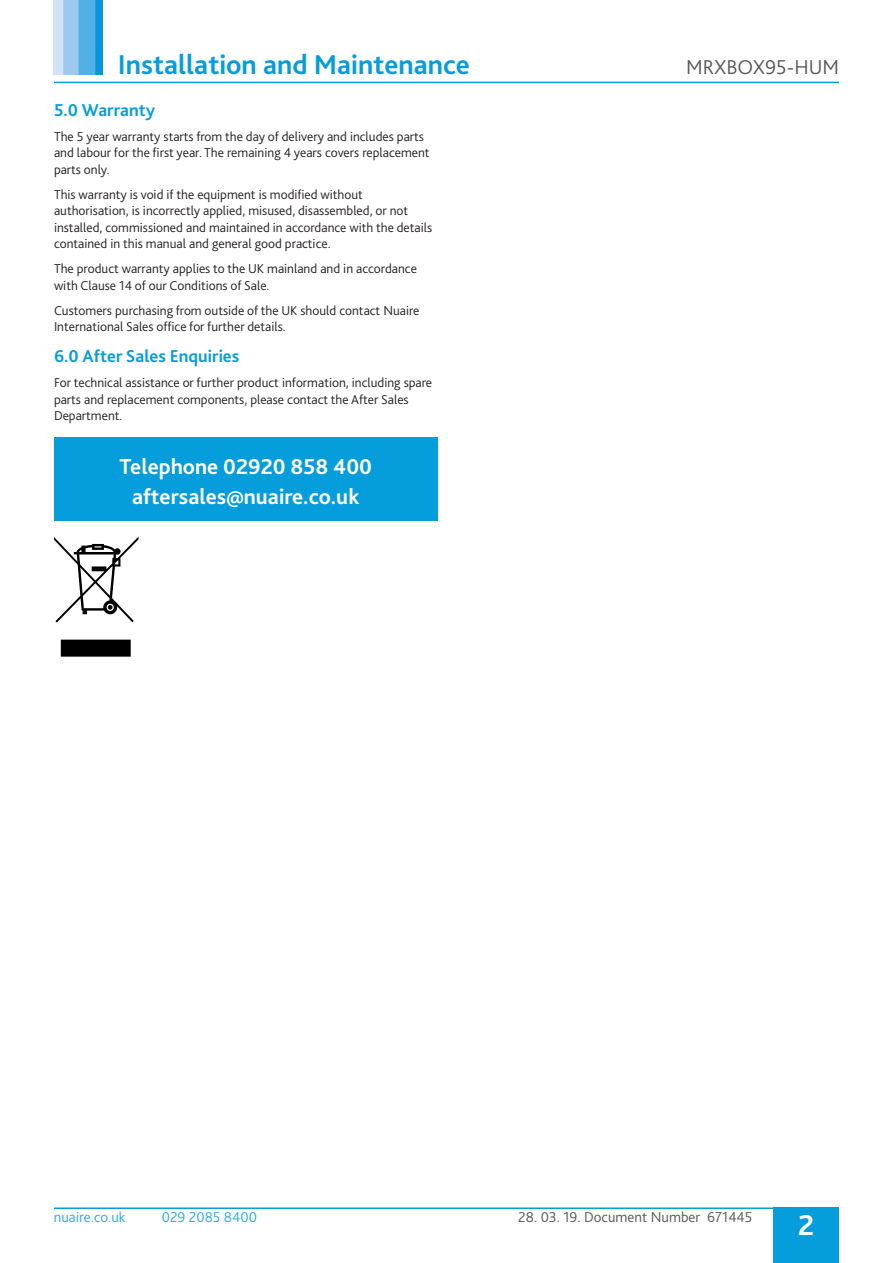
<style>
.page{position:relative;width:893px;height:1263px;background:#fff}
.page>*{position:absolute;margin:0;border:0;box-sizing:border-box;transform-origin:0 0}
.t1{font:700 30px "Bliss 2";color:#fff}
.t2{font:700 28.5px "Bliss 2";color:#069ddc}
.t3{font:700 22.5px/30px "Bliss 2";color:#fff;text-align:center}
.t4{font:300 21px "Bliss 2";color:#57585a}
.t5{font:700 18px "Bliss 2";color:#069ddc}
.t6{font:300 15px "Bliss 2";color:#57585a}
.t7{font:300 15px "Bliss 2";color:#30aae1}
.Text{font:300 13.5px/16.5px "Bliss 2";color:#231f20}
</style>
<div class="page">
<div style="left:773px;top:1208px;width:66px;height:55px;background:#069ddc"></div>
<img style="left:54px;top:0;width:49px;height:75px">
<hr style="left:54px;top:82px;width:785px;height:1px;background:#069ddc">
<hr style="left:54px;top:1207px;width:785px;height:2px;background:#069ddc">
<svg style="left:54px;top:537px;width:85px;height:120px"></svg>
<div style="left:54px;top:437px;width:383px;height:83px;background:#069ddc"></div>
<h2 class="t2" style="left:118px;top:47px;width:354px">Installation and Maintenance</h2>
<h3 class="t4" style="left:686px;top:54px;width:154px">MRXBOX95-HUM</h3>
<p class="t5" style="left:54px;top:99px;width:103px">5.0 Warranty</p>
<p class="Text" style="left:54px;top:128px;width:377px">The 5 year warranty starts from the day of delivery and includes parts and labour for the first year. The remaining 4 years covers replacement parts only.</p>
<p class="Text" style="left:54px;top:186px;width:380px">This warranty is void if the equipment is modified without authorisation, is incorrectly applied, misused, disassembled, or not installed, commissioned and maintained in accordance with the details contained in this manual and general good practice.</p>
<p class="Text" style="left:54px;top:260px;width:364px">The product warranty applies to the UK mainland and in accordance with Clause 14 of our Conditions of Sale.</p>
<p class="Text" style="left:54px;top:302px;width:367px">Customers purchasing from outside of the UK should contact Nuaire<br>International Sales office for further details.</p>
<p class="t5" style="left:54px;top:345px;width:187px">6.0 After Sales Enquiries</p>
<p class="Text" style="left:54px;top:374px;width:380px">For technical assistance or further product information, including spare parts and replacement components, please contact the After Sales<br>Department.</p>
<p class="t3" style="left:119px;top:451px;width:254px">Telephone 02920 858 400 aftersales@nuaire.co.uk</p>
<p class="t7" style="left:54px;top:1208px;width:73px">nuaire.co.uk</p>
<p class="t7" style="left:162px;top:1208px;width:97px">029 2085 8400</p>
<p class="t6" style="left:518px;top:1208px;width:236px">28. 03. 19. Document Number 671445</p>
<h1 class="t1" style="left:798px;top:1206px;width:18px">2</h1>
</div>
